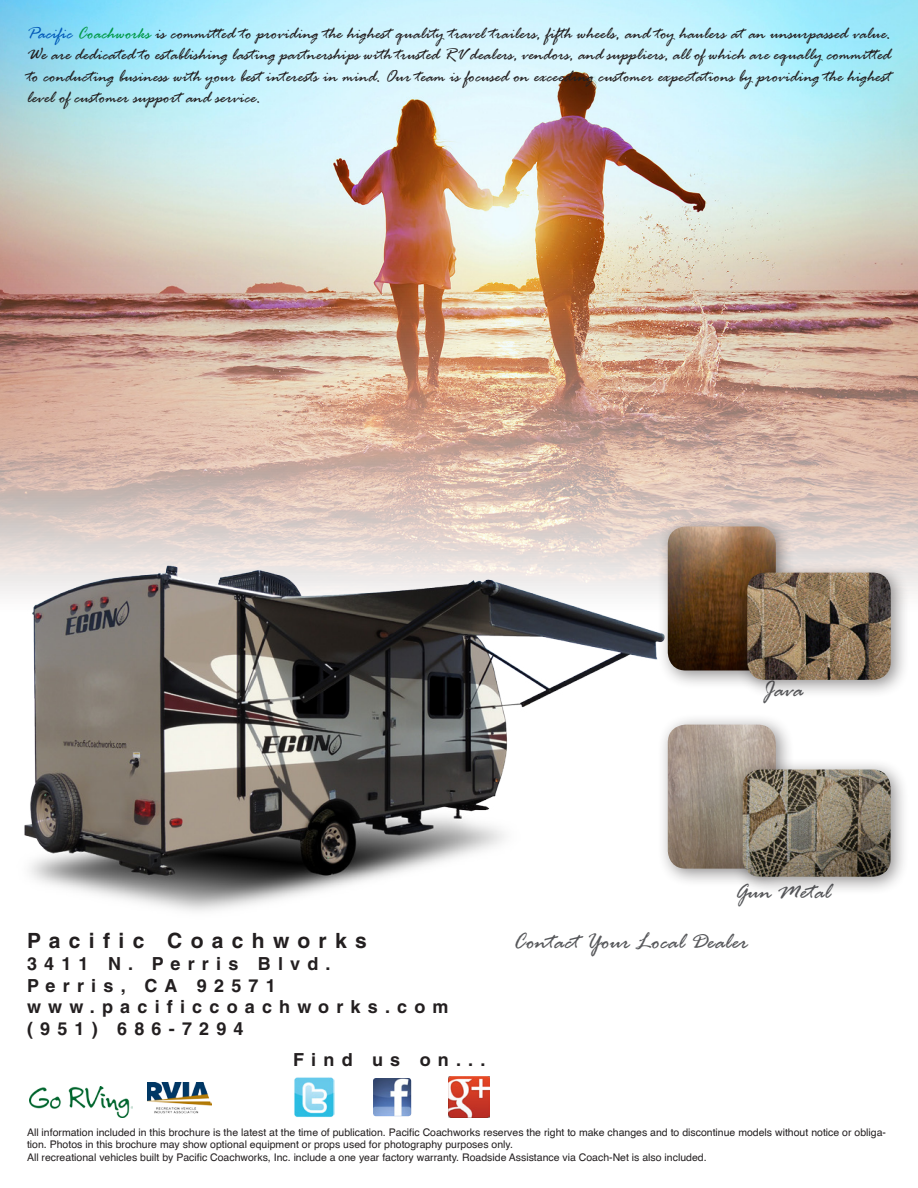
<style>
.page{position:relative;width:918px;height:1188px;background:#fff}
.page>*{position:absolute;margin:0;border:0;box-sizing:border-box;transform-origin:0 0}
.t1{font:italic 24px "Rage";color:#56575a}
.t2{font:700 21px "Helvetica";letter-spacing:.4em;color:#231f20}
.t3{font:italic 18px/21.6px "Rage";color:#231f20;text-align:justify}
.t4{font:700 18px "Helvetica";letter-spacing:.4em;color:#231f20}
.t5{font:10.5px/12.6px "Helvetica";color:#231f20}
.s1{color:#0058b8}
.s2{color:#009847}
</style>
<div class="page">
<img style="left:0;top:0;width:918px;height:594px">
<img style="left:29px;top:1087px;width:104px;height:30px">
<img style="left:148px;top:1082px;width:64px;height:32px">
<img style="left:294px;top:1077px;width:40px;height:40px">
<img style="left:373px;top:1078px;width:38px;height:38px">
<img style="left:449px;top:1077px;width:41px;height:40px">
<img style="left:0;top:431px;width:723px;height:480px">
<div style="left:656px;top:713px;width:139px;height:175px;background:#231f20;opacity:.5"></div>
<img style="left:668px;top:725px;width:108px;height:144px">
<div style="left:731px;top:758px;width:179px;height:138px;background:#231f20;opacity:.5"></div>
<img style="left:743px;top:769px;width:148px;height:108px">
<div style="left:656px;top:515px;width:139px;height:174px;background:#231f20;opacity:.5"></div>
<img style="left:668px;top:526px;width:108px;height:144px">
<div style="left:736px;top:561px;width:174px;height:138px;background:#231f20;opacity:.5"></div>
<img style="left:747px;top:573px;width:144px;height:107px">
<p class="t3" style="left:27px;top:24px;width:866px"><span class="s1">Pacific</span> <span class="s2">Coachworks</span> is committed to providing the highest quality travel trailers, fifth wheels, and toy haulers at an unsurpassed value.<br>We are dedicated to establishing lasting partnerships with trusted RV dealers, vendors, and suppliers, all of which are equally committed to conducting business with your best interests in mind. Our team is focused on exceeding customer expectations by providing the highest level of customer support and service.</p>
<p class="t1" style="left:763px;top:677px;width:42px">Java</p>
<p class="t1" style="left:735px;top:879px;width:97px">Gun Metal</p>
<p class="t2" style="left:27px;top:928px;width:341px">Pacific Coachworks</p>
<p class="t1" style="left:513px;top:928px;width:236px">Contact Your Local Dealer</p>
<p class="t4" style="left:27px;top:953px;width:305px">3411 N. Perris Blvd.</p>
<p class="t4" style="left:27px;top:974px;width:250px">Perris, CA 92571</p>
<p class="t4" style="left:27px;top:996px;width:423px">www.pacificcoachworks.com</p>
<p class="t4" style="left:27px;top:1017px;width:218px">(951) 686-7294</p>
<p class="t4" style="left:293px;top:1048px;width:194px">Find us on...</p>
<p class="t5" style="left:27px;top:1126px;width:861px">All information included in this brochure is the latest at the time of publication. Pacific Coachworks reserves the right to make changes and to discontinue models without notice or obliga&shy;tion. Photos in this brochure may show optional equipment or props used for photography purposes only.</p>
<p class="t5" style="left:27px;top:1151px;width:681px">All recreational vehicles built by Pacific Coachworks, Inc. include a one year factory warranty. Roadside Assistance via Coach-Net is also included.</p>
</div>
